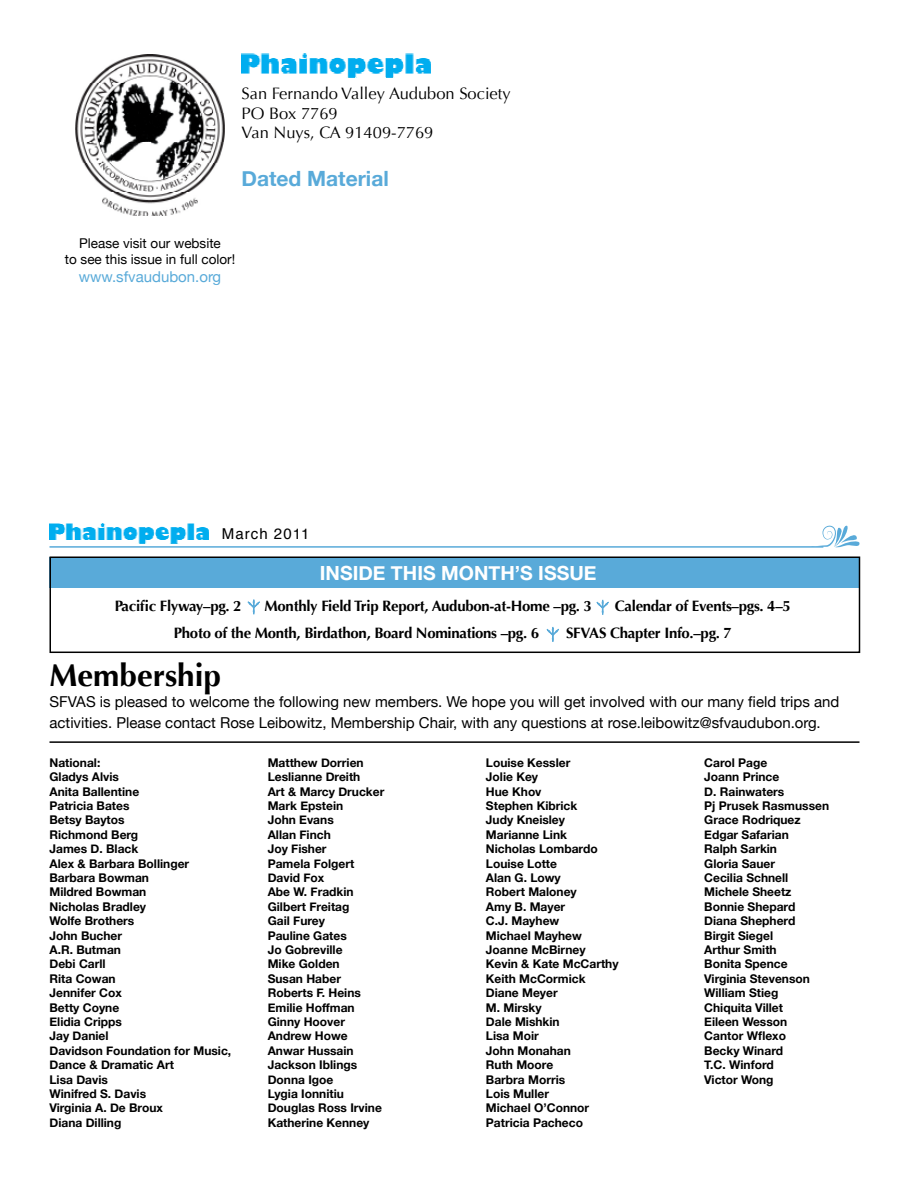
<style>
.page{position:relative;width:918px;height:1188px;background:#fff}
.page>*{position:absolute;margin:0;border:0;box-sizing:border-box;transform-origin:0 0}
.t1{font:700 31.5px "Optima";color:#000}
.t2{font:700 21px "Helvetica Neue";color:#59aad9}
.t3{font:700 19.5px "Helvetica Neue";color:#fff}
.t4{font:16.5px/19.5px "Optima";color:#000}
.t5{font:15px/21px "Helvetica Neue";color:#000}
.t6{font:700 15px "Optima";letter-spacing:-.02em;color:#000}
.t7{font:15px "Helvetica Neue";color:#59aad9}
.t8{font:15px "Helvetica";letter-spacing:.07em;color:#000}
.t9{font:13.5px/16.2px "Helvetica Neue";color:#000;text-align:center}
.t10{font:700 12px/14.4px "Helvetica Neue";color:#000}
</style>
<div class="page">
<img style="left:75px;top:54px;width:149px;height:162px">
<img style="left:242px;top:54px;width:189px;height:24px">
<hr style="left:50px;top:546px;width:773px;height:2px;background:#59aad9">
<svg style="left:812px;top:525px;width:48px;height:23px"></svg>
<img style="left:50px;top:523px;width:158px;height:21px">
<hr style="left:50px;top:741px;width:810px;height:2px;background:#000">
<div style="left:50px;top:557px;width:810px;height:30px;background:#59aad9"></div>
<div style="left:50px;top:556px;width:810px;height:97px;border:2px solid #000"></div>
<svg style="left:596px;top:600px;width:13px;height:15px"></svg>
<svg style="left:248px;top:600px;width:12px;height:14px"></svg>
<svg style="left:547px;top:627px;width:12px;height:15px"></svg>
<h3 class="t4" style="left:242px;top:84px;width:271px">San Fernando Valley Audubon Society<br>PO Box 7769<br>Van Nuys, CA 91409-7769</h3>
<h2 class="t2" style="left:242px;top:166px;width:149px">Dated Material</h2>
<p class="t9" style="left:65px;top:235px;width:172px">Please visit our website<br>to see this issue in full color!</p>
<p class="t7" style="left:79px;top:268px;width:144px">www.sfvaudubon.org</p>
<p class="t8" style="left:222px;top:521px;width:89px">March 2011</p>
<h3 class="t3" style="left:320px;top:561px;width:278px">INSIDE THIS MONTH’S ISSUE</h3>
<p class="t6" style="left:115px;top:597px;width:128px">Pacific Flyway–pg. 2</p>
<p class="t6" style="left:265px;top:597px;width:329px">Monthly Field Trip Report, Audubon-at-Home –pg. 3</p>
<p class="t6" style="left:615px;top:597px;width:177px">Calendar of Events–pgs. 4–5</p>
<p class="t6" style="left:174px;top:624px;width:367px">Photo of the Month, Birdathon, Board Nominations –pg. 6</p>
<p class="t6" style="left:566px;top:624px;width:167px">SFVAS Chapter Info.–pg. 7</p>
<h1 class="t1" style="left:50px;top:657px;width:173px">Membership</h1>
<p class="t5" style="left:50px;top:691px;width:791px">SFVAS is pleased to welcome the following new members. We hope you will get involved with our many field trips and activities. Please contact Rose Leibowitz, Membership Chair, with any questions at rose.leibowitz@sfvaudubon.org.</p>
<p class="t10" style="left:50px;top:755px;width:183px">National:<br>Gladys Alvis<br>Anita Ballentine<br>Patricia Bates<br>Betsy Baytos<br>Richmond Berg<br>James D. Black<br>Alex &amp; Barbara Bollinger<br>Barbara Bowman<br>Mildred Bowman<br>Nicholas Bradley<br>Wolfe Brothers<br>John Bucher<br>A.R. Butman<br>Debi Carll<br>Rita Cowan<br>Jennifer Cox<br>Betty Coyne<br>Elidia Cripps<br>Jay Daniel<br>Davidson Foundation for Music,<br>Dance &amp; Dramatic Art<br>Lisa Davis<br>Winifred S. Davis<br>Virginia A. De Broux<br>Diana Dilling</p>
<p class="t10" style="left:268px;top:755px;width:118px">Matthew Dorrien<br>Leslianne Dreith<br>Art &amp; Marcy Drucker<br>Mark Epstein<br>John Evans<br>Allan Finch<br>Joy Fisher<br>Pamela Folgert<br>David Fox<br>Abe W. Fradkin<br>Gilbert Freitag<br>Gail Furey<br>Pauline Gates<br>Jo Gobreville<br>Mike Golden<br>Susan Haber<br>Roberts F. Heins<br>Emilie Hoffman<br>Ginny Hoover<br>Andrew Howe<br>Anwar Hussain<br>Jackson Iblings<br>Donna Igoe<br>Lygia Ionnitiu<br>Douglas Ross Irvine<br>Katherine Kenney</p>
<p class="t10" style="left:486px;top:755px;width:134px">Louise Kessler<br>Jolie Key<br>Hue Khov<br>Stephen Kibrick<br>Judy Kneisley<br>Marianne Link<br>Nicholas Lombardo<br>Louise Lotte<br>Alan G. Lowy<br>Robert Maloney<br>Amy B. Mayer<br>C.J. Mayhew<br>Michael Mayhew<br>Joanne McBirney<br>Kevin &amp; Kate McCarthy<br>Keith McCormick<br>Diane Meyer<br>M. Mirsky<br>Dale Mishkin<br>Lisa Moir<br>John Monahan<br>Ruth Moore<br>Barbra Morris<br>Lois Muller<br>Michael O’Connor<br>Patricia Pacheco</p>
<p class="t10" style="left:704px;top:755px;width:126px">Carol Page<br>Joann Prince<br>D. Rainwaters<br>Pj Prusek Rasmussen<br>Grace Rodriquez<br>Edgar Safarian<br>Ralph Sarkin<br>Gloria Sauer<br>Cecilia Schnell<br>Michele Sheetz<br>Bonnie Shepard<br>Diana Shepherd<br>Birgit Siegel<br>Arthur Smith<br>Bonita Spence<br>Virginia Stevenson<br>William Stieg<br>Chiquita Villet<br>Eileen Wesson<br>Cantor Wflexo<br>Becky Winard<br>T.C. Winford<br>Victor Wong</p>
</div>
